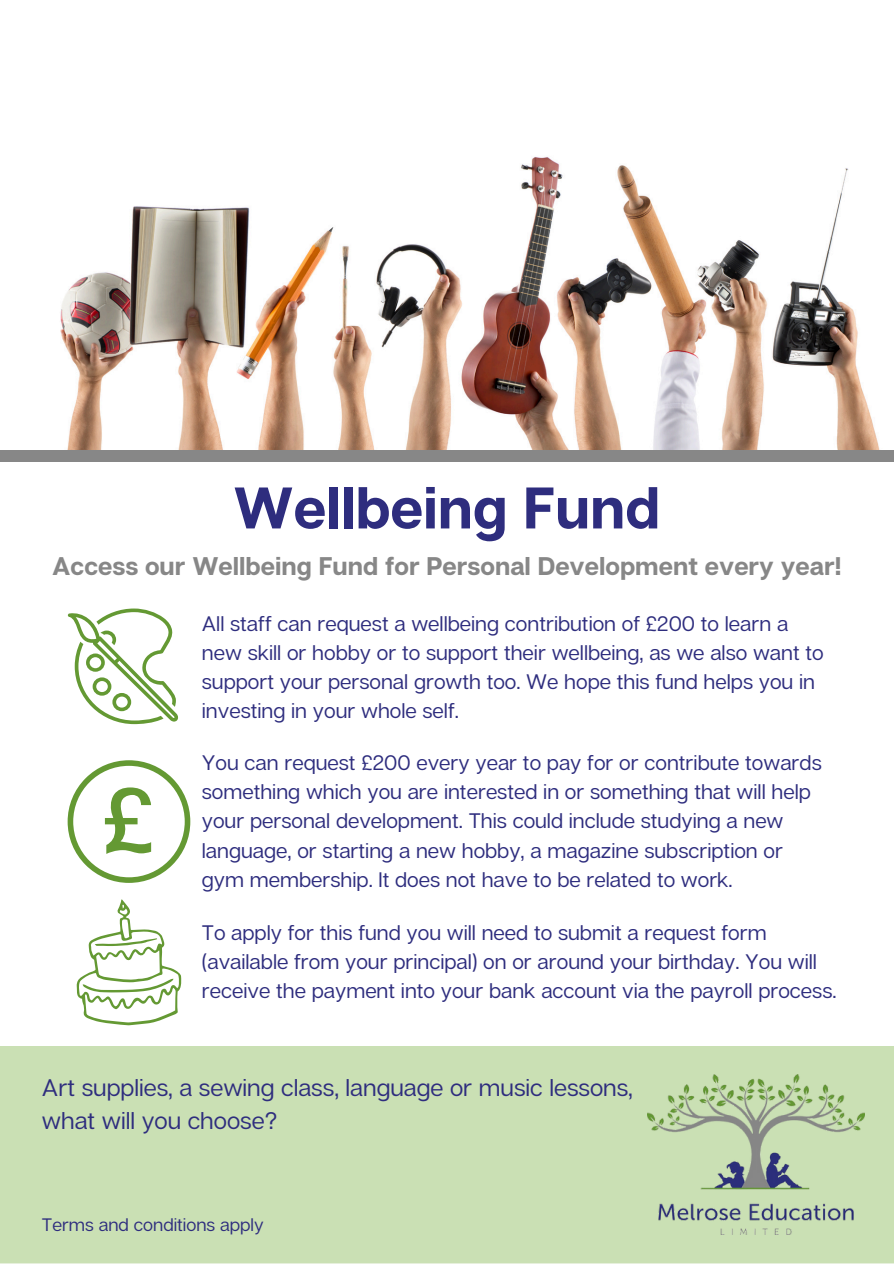
<style>
.page{position:relative;width:894px;height:1264px;background:#fff}
.page>*{position:absolute;margin:0;border:0;box-sizing:border-box;transform-origin:0 0}
.t1{font:700 58.5px "Articulat CF";color:#2e2d7e}
.t2{font:700 25.5px "Articulat CF";color:#878787}
.t3{font:24px/32.7px "Articulat CF";color:#2e2d7e}
.t4{font:21px/29.2px "Articulat CF";color:#2e2d7e}
.t5{font:18px "Articulat CF";color:#2e2d7e}
</style>
<div class="page">
<div style="left:0;top:449px;width:893px;height:13px;background:#878787"></div>
<div style="left:0;top:1046px;width:893px;height:217px;background:#cae0b4"></div>
<img style="left:647px;top:1073px;width:217px;height:161px">
<img style="left:60px;top:157px;width:820px;height:292px">
<svg style="left:68px;top:608px;width:110px;height:116px"></svg>
<svg style="left:68px;top:760px;width:122px;height:122px"></svg>
<svg style="left:77px;top:899px;width:104px;height:126px"></svg>
<p class="t1" style="left:233px;top:471px;width:428px">Wellbeing Fund</p>
<h4 class="t2" style="left:52px;top:550px;width:790px">Access our Wellbeing Fund for Personal Development every year!</h4>
<h2 class="t4" style="left:202px;top:608px;width:623px">All staff can request a wellbeing contribution of £200 to learn a new skill or hobby or to support their wellbeing, as we also want to support your personal growth too. We hope this fund helps you in investing in your whole self.</h2>
<p class="t4" style="left:202px;top:747px;width:621px">You can request £200 every year to pay for or contribute towards something which you are interested in or something that will help your personal development. This could include studying a new language, or starting a new hobby, a magazine subscription or gym membership. It does not have to be related to work.</p>
<p class="t4" style="left:202px;top:917px;width:636px">To apply for this fund you will need to submit a request form (available from your principal) on or around your birthday. You will receive the payment into your bank account via the payroll process.</p>
<h4 class="t3" style="left:42px;top:1070px;width:592px">Art supplies, a sewing class, language or music lessons, what will you choose?</h4>
<h4 class="t5" style="left:42px;top:1213px;width:223px">Terms and conditions apply</h4>
</div>
